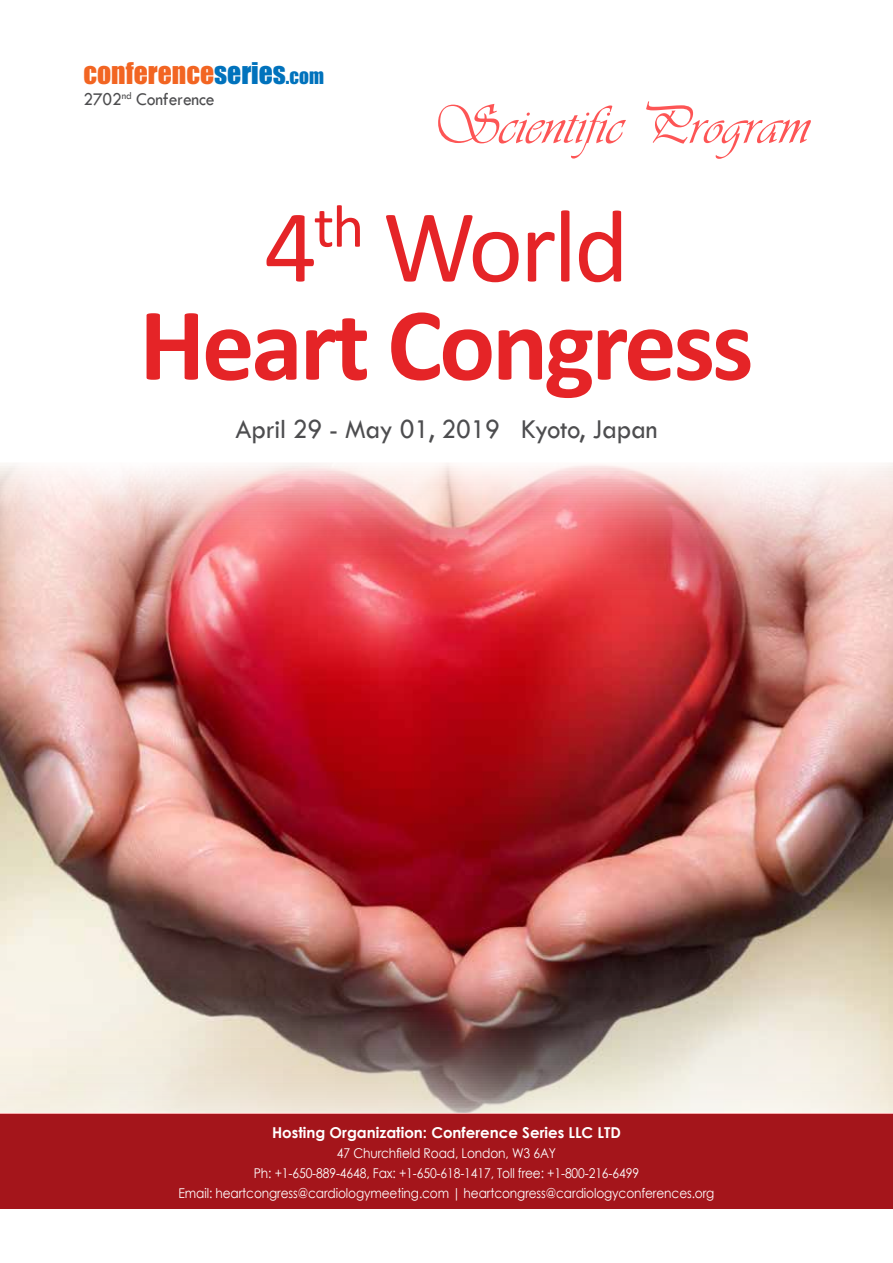
<style>
.page{position:relative;width:893px;height:1263px;background:#fff}
.page>*{position:absolute;margin:0;border:0;box-sizing:border-box;transform-origin:0 0}
.t1{font:700 104.25px/98.1px "Calibri";letter-spacing:-.03em;color:#e52427;text-align:center}
.t2{font:56.4px "Vivaldii";color:#fd5555}
.t3{font:28.2px "Tw Cen";letter-spacing:-.01em;color:#4d4d4f;scale:.95 1}
.t4{font:27.6px "Impact";color:#f26522}
.t5{font:18.6px "Tw Cen";letter-spacing:-.01em;color:#4d4d4f;scale:.95 1}
.t6{font:700 15px "Century Gothic";color:#fff}
.t7{font:13.5px/20.1px "Century Gothic";letter-spacing:-.01em;color:#fff;text-align:center;scale:.9 1}
.s1{color:#0072bc}
.s2{font-size:19.35px;color:#0072bc}
.s3{font-weight:400}
</style>
<div class="page">
<img style="left:0;top:463px;width:893px;height:649px">
<div style="left:0;top:1114px;width:893px;height:95px;background:#a4151b"></div>
<h3 class="t4" style="left:83px;top:51px;width:242px">CONFERENCE<span class="s1">SERIES</span><span class="s2">.COM</span></h3>
<h3 class="t5" style="left:83px;top:88px;width:140px">2702<sup>nd</sup> Conference</h3>
<h2 class="t2" style="left:431px;top:92px;width:380px">Scientific Program</h2>
<h1 class="t1" style="left:139px;top:198px;width:616px"><span class="s3">4</span><sup>th</sup> <span class="s3">World<br></span>Heart Congress</h1>
<h3 class="t3" style="left:235px;top:412px;width:446px">April 29 - May 01, 2019 Kyoto, Japan</h3>
<p class="t6" style="left:272px;top:1121px;width:350px">Hosting Organization: Conference Series LLC LTD</p>
<p class="t7" style="left:179px;top:1142px;width:597px">47 Churchfield Road, London, W3 6AY<br>Ph: +1-650-889-4648, Fax: +1-650-618-1417, Toll free: +1-800-216-6499<br>Email: heartcongress@cardiologymeeting.com | heartcongress@cardiologyconferences.org</p>
</div>
